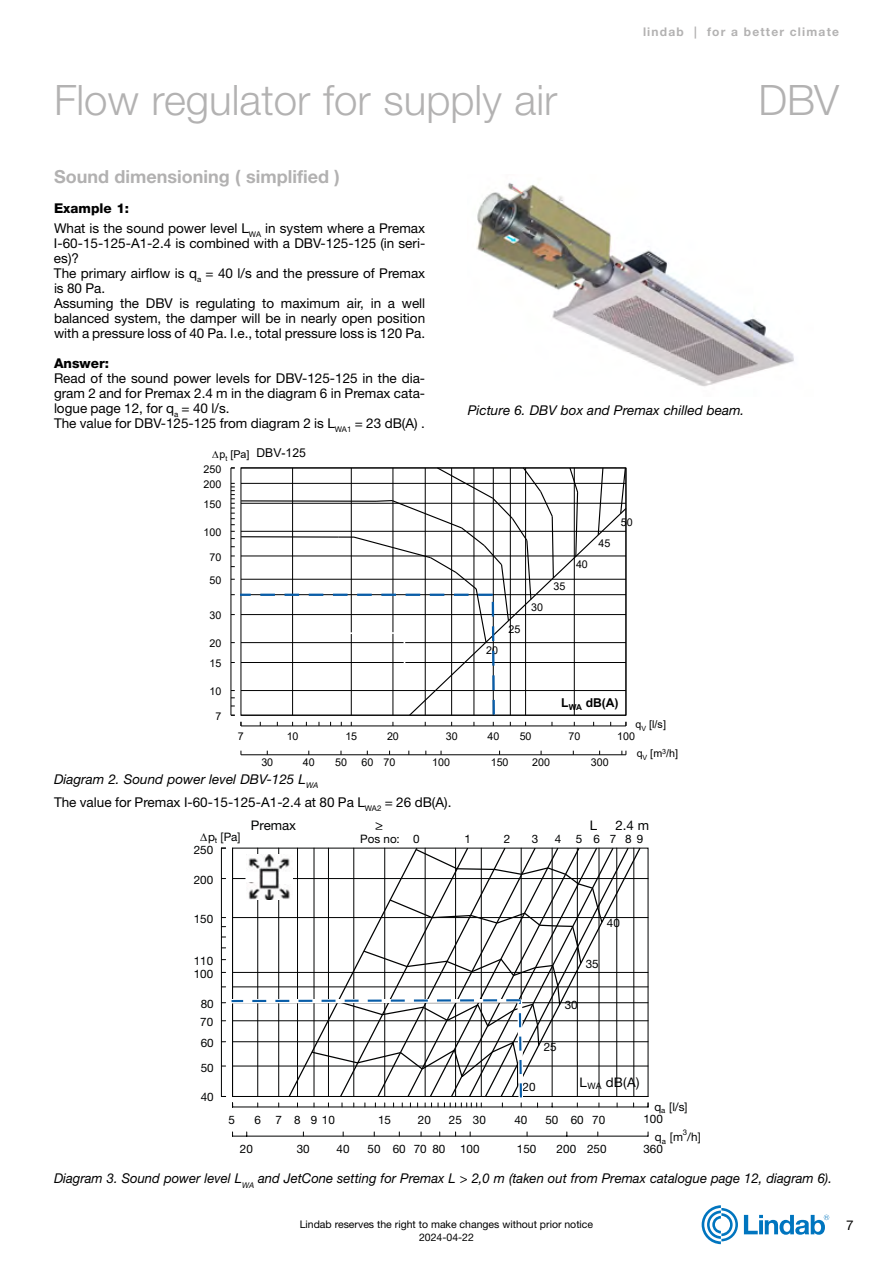
<style>
.page{position:relative;width:893px;height:1263px;background:#fff}
.page>*{position:absolute;margin:0;border:0;box-sizing:border-box;transform-origin:0 0}
.t1{font:300 42px "Helvetica Neue LT Pro";color:#b3b2b2}
.t2{font:700 18px "Helvetica Neue LT Pro";color:#b2b1b1}
.t3{font:13.5px/15px "Helvetica Neue LT Pro";color:#000}
.t4{font:italic 13.5px "Helvetica Neue LT Pro";color:#000}
.t5{font:800 13.5px "Helvetica Neue LT Pro";color:#000}
.t6{font:13.2px "Helvetica Neue LT Pro";color:#010202}
.t7{font:700 12.15px "Arial";color:#000}
.t8{font:12.15px "Arial";color:#000}
.t9{font:700 12px "Helvetica Neue LT Pro";letter-spacing:.1em;color:#b3b2b2}
.t10{font:11.7px "Helvetica Neue LT Pro";color:#010202}
.t11{font:10.8px "Arial";color:#000}
.t12{font:10.65px "Arial";color:#000}
.t13{font:10.5px/12.6px "Helvetica Neue LT Pro";color:#000;text-align:center}
.t14{font:7.8px "Helvetica Neue LT Pro";color:#010202}
.s1{font-weight:800}
</style>
<div class="page">
<svg style="left:744px;top:1215px;width:85px;height:20px"></svg>
<svg style="left:702px;top:1205px;width:36px;height:39px"></svg>
<img style="left:476px;top:183px;width:318px;height:204px">
<hr style="left:241px;top:726px;width:385px;height:1px;background:#000">
<hr style="left:241px;top:503px;width:385px;height:1px;background:#000">
<hr style="left:241px;top:483px;width:385px;height:1px;background:#000">
<hr style="left:241px;top:754px;width:385px;height:1px;background:#000">
<svg style="left:622px;top:751px;width:5px;height:4px"></svg>
<svg style="left:554px;top:514px;width:73px;height:202px"></svg>
<svg style="left:568px;top:467px;width:11px;height:91px"></svg>
<svg style="left:597px;top:467px;width:7px;height:69px"></svg>
<svg style="left:619px;top:467px;width:8px;height:48px"></svg>
<svg style="left:231px;top:467px;width:323px;height:259px"></svg>
<hr style="left:233px;top:1107px;width:415px;height:1px;background:#010202">
<hr style="left:233px;top:1096px;width:415px;height:1px;background:#010202">
<hr style="left:233px;top:1066px;width:415px;height:1px;background:#010202">
<hr style="left:233px;top:1041px;width:415px;height:1px;background:#010202">
<hr style="left:233px;top:1020px;width:415px;height:1px;background:#010202">
<hr style="left:233px;top:1002px;width:415px;height:1px;background:#010202">
<hr style="left:233px;top:986px;width:415px;height:1px;background:#010202">
<hr style="left:233px;top:972px;width:415px;height:1px;background:#010202">
<hr style="left:233px;top:917px;width:415px;height:1px;background:#010202">
<hr style="left:233px;top:878px;width:415px;height:1px;background:#010202">
<hr style="left:233px;top:1136px;width:415px;height:1px;background:#010202">
<hr style="left:221px;top:848px;width:1px;height:248px;background:#010202">
<svg style="left:232px;top:847px;width:410px;height:260px"></svg>
<p class="t9" style="left:643px;top:24px;width:197px">lindab | for a better climate</p>
<h1 class="t1" style="left:54px;top:74px;width:505px">Flow regulator for supply air</h1>
<h1 class="t1" style="left:758px;top:74px;width:82px">DBV</h1>
<h2 class="t2" style="left:54px;top:166px;width:287px">Sound dimensioning ( simplified )</h2>
<p class="t3" style="left:54px;top:199px;width:373px;line-height:19.2px"><span class="s1">Example 1:<br></span>What is the sound power level L<sub>WA</sub> in system where a Premax</p>
<p class="t3" style="left:54px;top:235px;width:373px">I-60-15-125-A1-2.4 is combined with a DBV-125-125 (in seri&shy;es)?<br>The primary airflow is q<sub>a</sub> = 40 l/s and the pressure of Premax is 80 Pa.<br>Assuming the DBV is regulating to maximum air, in a well balanced system, the damper will be in nearly open position with a pressure loss of 40 Pa. I.e., total pressure loss is 120 Pa.</p>
<p class="t5" style="left:54px;top:355px;width:57px">Answer:</p>
<p class="t3" style="left:54px;top:370px;width:373px">Read of the sound power levels for DBV-125-125 in the dia&shy;gram 2 and for Premax 2.4 m in the diagram 6 in Premax cata&shy;logue page 12, for q<sub>a</sub> = 40 l/s.<br>The value for DBV-125-125 from diagram 2 is L<sub>WA1</sub> = 23 dB(A) .</p>
<p class="t12" style="left:212px;top:447px;width:39px">∆p<sub>t</sub> [Pa]</p>
<p class="t12" style="left:204px;top:462px;width:19px">250</p>
<p class="t12" style="left:204px;top:477px;width:19px">200</p>
<p class="t12" style="left:204px;top:497px;width:19px">150</p>
<p class="t12" style="left:204px;top:525px;width:19px">100</p>
<p class="t12" style="left:209px;top:550px;width:13px">70</p>
<p class="t12" style="left:209px;top:573px;width:13px">50</p>
<p class="t8" style="left:256px;top:445px;width:51px">DBV-125</p>
<p class="t12" style="left:209px;top:608px;width:13px">30</p>
<p class="t12" style="left:209px;top:636px;width:13px">20</p>
<p class="t12" style="left:209px;top:656px;width:13px">15</p>
<p class="t12" style="left:209px;top:684px;width:13px">10</p>
<p class="t4" style="left:468px;top:401px;width:278px">Picture 6. DBV box and Premax chilled beam.</p>
<p class="t12" style="left:486px;top:643px;width:13px">20</p>
<p class="t11" style="left:509px;top:621px;width:13px">25</p>
<p class="t12" style="left:531px;top:600px;width:13px">30</p>
<p class="t12" style="left:553px;top:579px;width:13px">35</p>
<p class="t12" style="left:576px;top:557px;width:13px">40</p>
<p class="t12" style="left:598px;top:536px;width:13px">45</p>
<p class="t12" style="left:621px;top:514px;width:13px">50</p>
<p class="t7" style="left:561px;top:694px;width:59px">L<sub>WA</sub> dB(A)</p>
<p class="t12" style="left:215px;top:709px;width:7px">7</p>
<p class="t12" style="left:636px;top:717px;width:32px">q<sub>V</sub> [l/s]</p>
<p class="t12" style="left:238px;top:728px;width:7px">7</p>
<p class="t12" style="left:287px;top:728px;width:13px">10</p>
<p class="t12" style="left:345px;top:728px;width:13px">15</p>
<p class="t12" style="left:387px;top:728px;width:13px">20</p>
<p class="t12" style="left:446px;top:728px;width:13px">30</p>
<p class="t12" style="left:487px;top:728px;width:13px">40</p>
<p class="t12" style="left:520px;top:728px;width:13px">50</p>
<p class="t12" style="left:568px;top:728px;width:13px">70</p>
<p class="t12" style="left:617px;top:728px;width:19px">100</p>
<p class="t12" style="left:261px;top:755px;width:13px">30</p>
<p class="t12" style="left:303px;top:755px;width:13px">40</p>
<p class="t12" style="left:335px;top:755px;width:13px">50</p>
<p class="t12" style="left:361px;top:755px;width:36px">60 70</p>
<p class="t12" style="left:432px;top:755px;width:19px">100</p>
<p class="t12" style="left:491px;top:755px;width:19px">150</p>
<p class="t12" style="left:532px;top:755px;width:19px">200</p>
<p class="t12" style="left:591px;top:755px;width:19px">300</p>
<p class="t12" style="left:637px;top:746px;width:43px">q<sub>V</sub> [m<sup>3</sup>/h]</p>
<p class="t4" style="left:54px;top:770px;width:266px">Diagram 2. Sound power level DBV-125 L<sub>WA</sub></p>
<p class="t3" style="left:54px;top:794px;width:399px">The value for Premax I-60-15-125-A1-2.4 at 80 Pa L<sub>WA2</sub> = 26 dB(A).</p>
<p class="t10" style="left:208px;top:830px;width:34px">p<sub>t</sub> [Pa]</p>
<p class="t10" style="left:194px;top:842px;width:21px">250</p>
<p class="t10" style="left:194px;top:873px;width:21px">200</p>
<p class="t6" style="left:251px;top:817px;width:47px">Premax</p>
<p class="t6" style="left:590px;top:817px;width:9px">L</p>
<p class="t6" style="left:615px;top:817px;width:35px">2.4 m</p>
<p class="t10" style="left:360px;top:831px;width:61px">Pos no: 0</p>
<p class="t10" style="left:464px;top:831px;width:8px">1</p>
<p class="t10" style="left:504px;top:831px;width:8px">2</p>
<p class="t10" style="left:532px;top:831px;width:8px">3</p>
<p class="t10" style="left:555px;top:831px;width:8px">4</p>
<p class="t10" style="left:576px;top:831px;width:69px">5 6789</p>
<p class="t6" style="left:375px;top:815px;width:9px">&gt;_</p>
<p class="t10" style="left:194px;top:912px;width:21px">150</p>
<p class="t10" style="left:194px;top:954px;width:21px">110</p>
<p class="t10" style="left:194px;top:966px;width:21px">100</p>
<p class="t10" style="left:201px;top:997px;width:14px">80</p>
<p class="t10" style="left:200px;top:1014px;width:15px">70</p>
<p class="t10" style="left:201px;top:1036px;width:14px">60</p>
<p class="t10" style="left:201px;top:1060px;width:14px">50</p>
<p class="t10" style="left:607px;top:915px;width:15px">40</p>
<p class="t10" style="left:586px;top:957px;width:14px">35</p>
<p class="t10" style="left:565px;top:998px;width:14px">30</p>
<p class="t10" style="left:544px;top:1039px;width:15px">25</p>
<p class="t10" style="left:201px;top:1090px;width:14px">40</p>
<p class="t10" style="left:523px;top:1080px;width:15px">20</p>
<p class="t10" style="left:228px;top:1113px;width:8px">5</p>
<p class="t10" style="left:255px;top:1113px;width:8px">6</p>
<p class="t10" style="left:276px;top:1113px;width:61px">7 8 910</p>
<p class="t10" style="left:378px;top:1113px;width:14px">15</p>
<p class="t10" style="left:418px;top:1113px;width:15px">20</p>
<p class="t10" style="left:449px;top:1113px;width:38px">25 30</p>
<p class="t10" style="left:514px;top:1113px;width:15px">40</p>
<p class="t10" style="left:240px;top:1142px;width:15px">20</p>
<p class="t10" style="left:297px;top:1142px;width:15px">30</p>
<p class="t10" style="left:336px;top:1142px;width:15px">40</p>
<p class="t10" style="left:368px;top:1142px;width:79px">50 60 70 80</p>
<p class="t10" style="left:460px;top:1142px;width:21px">100</p>
<p class="t10" style="left:517px;top:1142px;width:21px">150</p>
<p class="t6" style="left:580px;top:1074px;width:62px">L<sub>WA</sub> dB(A)</p>
<p class="t10" style="left:654px;top:1099px;width:35px">q<sub>a</sub> [l/s]</p>
<p class="t10" style="left:545px;top:1113px;width:61px">50 60 70</p>
<p class="t10" style="left:643px;top:1112px;width:21px">100</p>
<p class="t14" style="left:683px;top:1128px;width:6px">3</p>
<p class="t10" style="left:655px;top:1130px;width:47px">q<sub>a</sub> [m /h]</p>
<p class="t10" style="left:557px;top:1142px;width:51px">200 250</p>
<p class="t10" style="left:643px;top:1142px;width:21px">360</p>
<p class="t4" style="left:54px;top:1170px;width:779px">Diagram 3. Sound power level L<sub>WA</sub> and JetCone setting for Premax L &gt; 2,0 m (taken out from Premax catalogue page 12, diagram 6).</p>
<p class="t13" style="left:300px;top:1218px;width:295px">Lindab reserves the right to make changes without prior notice<br>2024-04-22</p>
<p class="t3" style="left:846px;top:1217px;width:9px">7</p>
</div>
